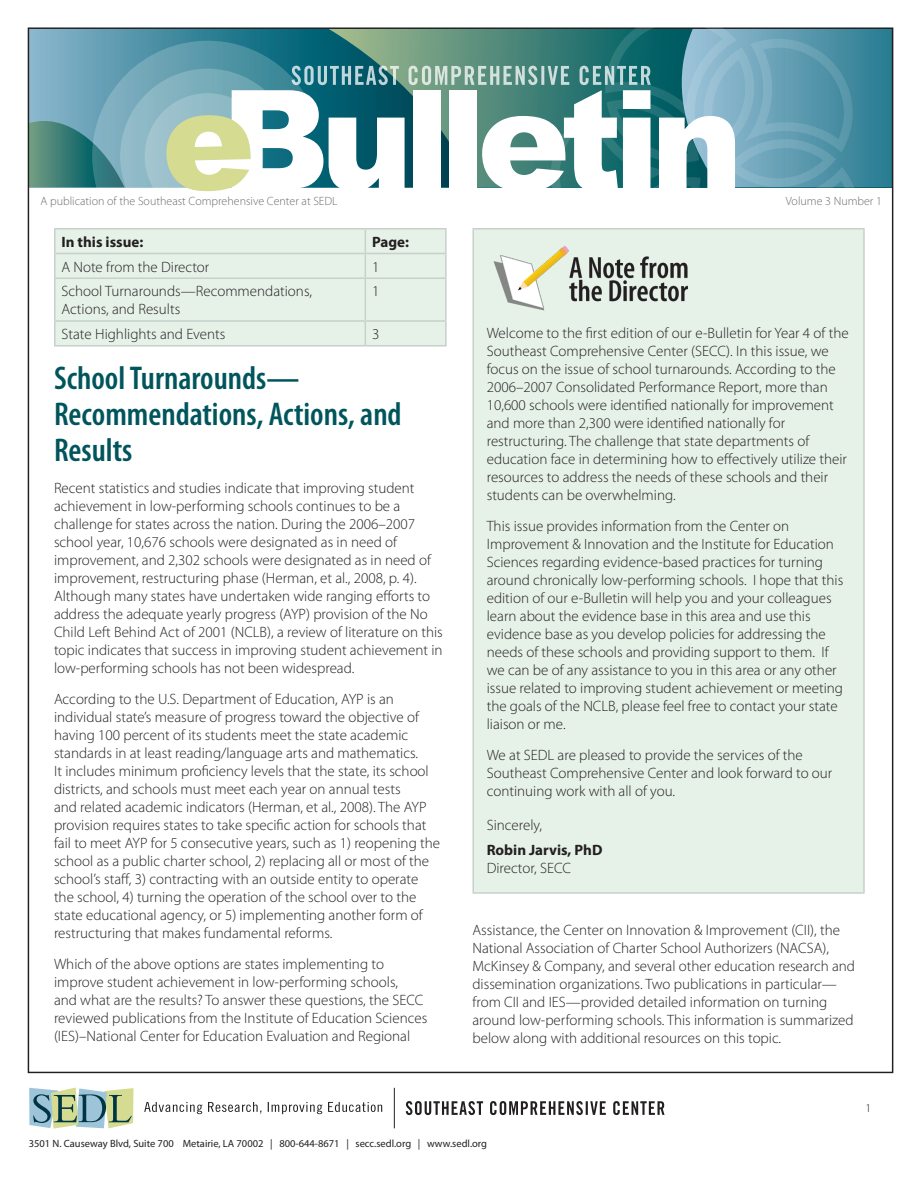
<style>
.page{position:relative;width:918px;height:1188px;background:#fff}
.page>*{position:absolute;margin:0;border:0;box-sizing:border-box;transform-origin:0 0}
.Section_Title{font:600 condensed 33px/36px "Myriad Pro";color:#00555c}
.General_Body{font:300 15px/18px "Myriad Pro";color:#231f20}
.t1{font:700 15px "Myriad Pro";color:#231f20}
.t2{font:300 12px "Myriad Pro";color:#6c6d70}
.t3{font:300 12px "Myriad Pro";color:#231f20}
.t4{font:10.5px "Myriad Pro";color:#231f20}
</style>
<div class="page">
<hr style="left:394px;top:1088px;width:1px;height:40px;background:#231f20">
<svg style="left:144px;top:1102px;width:238px;height:12px"></svg>
<svg style="left:29px;top:1088px;width:104px;height:41px;background:#a2bbaa"></svg>
<svg style="left:406px;top:1101px;width:259px;height:14px"></svg>
<svg style="left:29px;top:27px;width:863px;height:318px"></svg>
<hr style="left:445px;top:322px;width:2px;height:23px;background:#c7d1cb">
<hr style="left:54px;top:345px;width:311px;height:1px;background:#c7d1cb">
<hr style="left:365px;top:345px;width:82px;height:1px;background:#c7d1cb">
<div style="left:473px;top:229px;width:391px;height:664px;background:#e6f1e8"></div>
<hr style="left:472px;top:228px;width:393px;height:2px;background:#c7d1cb">
<hr style="left:472px;top:230px;width:2px;height:662px;background:#c7d1cb">
<hr style="left:863px;top:230px;width:2px;height:662px;background:#c7d1cb">
<hr style="left:472px;top:892px;width:393px;height:2px;background:#c7d1cb">
<img style="left:493px;top:246px;width:195px;height:65px">
<p class="t2" style="left:40px;top:194px;width:299px">A publication of the Southeast Comprehensive Center at SEDL</p>
<p class="t2" style="left:786px;top:194px;width:98px">Volume 3 Number 1</p>
<p class="t1" style="left:62px;top:232px;width:83px">In this issue:</p>
<p class="t1" style="left:372px;top:232px;width:38px">Page:</p>
<p class="General_Body" style="left:62px;top:257px;width:149px">A Note from the Director</p>
<p class="General_Body" style="left:372px;top:257px;width:9px">1</p>
<p class="General_Body" style="left:62px;top:282px;width:252px">School Turnarounds—Recommendations,<br>Actions, and Results</p>
<p class="General_Body" style="left:372px;top:282px;width:9px">1</p>
<p class="General_Body" style="left:62px;top:325px;width:165px">State Highlights and Events</p>
<p class="General_Body" style="left:372px;top:325px;width:9px">3</p>
<p class="Section_Title" style="left:54px;top:360px;width:349px">School Turnarounds—<br>Recommendations, Actions, and<br>Results</p>
<p class="General_Body" style="left:54px;top:479px;width:390px">Recent statistics and studies indicate that improving student achievement in low-performing schools continues to be a challenge for states across the nation. During the 2006–2007 school year, 10,676 schools were designated as in need of improvement, and 2,302 schools were designated as in need of improvement, restructuring phase (Herman, et al., 2008, p. 4).<br>Although many states have undertaken wide ranging efforts to address the adequate yearly progress (AYP) provision of the No Child Left Behind Act of 2001 (NCLB), a review of literature on this topic indicates that success in improving student achievement in low-performing schools has not been widespread.</p>
<p class="General_Body" style="left:54px;top:690px;width:388px">According to the U.S. Department of Education, AYP is an individual state’s measure of progress toward the objective of having 100 percent of its students meet the state academic standards in at least reading/language arts and mathematics.<br>It includes minimum proficiency levels that the state, its school districts, and schools must meet each year on annual tests<br>and related academic indicators (Herman, et al., 2008). The AYP provision requires states to take specific action for schools that fail to meet AYP for 5 consecutive years, such as 1) reopening the school as a public charter school, 2) replacing all or most of the school’s staff, 3) contracting with an outside entity to operate the school, 4) turning the operation of the school over to the state educational agency, or 5) implementing another form of restructuring that makes fundamental reforms.</p>
<p class="General_Body" style="left:54px;top:954px;width:375px">Which of the above options are states implementing to improve student achievement in low-performing schools,<br>and what are the results? To answer these questions, the SECC reviewed publications from the Institute of Education Sciences (IES)–National Center for Education Evaluation and Regional</p>
<p class="General_Body" style="left:487px;top:324px;width:363px">Welcome to the first edition of our e-Bulletin for Year 4 of the Southeast Comprehensive Center (SECC). In this issue, we focus on the issue of school turnarounds. According to the 2006–2007 Consolidated Performance Report, more than 10,600 schools were identified nationally for improvement and more than 2,300 were identified nationally for restructuring. The challenge that state departments of education face in determining how to effectively utilize their resources to address the needs of these schools and their students can be overwhelming.</p>
<p class="General_Body" style="left:487px;top:517px;width:358px">This issue provides information from the Center on Improvement &amp; Innovation and the Institute for Education Sciences regarding evidence-based practices for turning around chronically low-performing schools. I hope that this edition of our e-Bulletin will help you and your colleagues learn about the evidence base in this area and use this evidence base as you develop policies for addressing the needs of these schools and providing support to them. If we can be of any assistance to you in this area or any other issue related to improving student achievement or meeting the goals of the NCLB, please feel free to contact your state liaison or me.</p>
<p class="General_Body" style="left:487px;top:746px;width:347px">We at SEDL are pleased to provide the services of the<br>Southeast Comprehensive Center and look forward to our continuing work with all of you.</p>
<p class="General_Body" style="left:487px;top:816px;width:57px">Sincerely,</p>
<p class="t1" style="left:487px;top:840px;width:117px">Robin Jarvis, PhD</p>
<p class="General_Body" style="left:487px;top:859px;width:86px">Director, SECC</p>
<p class="General_Body" style="left:472px;top:921px;width:384px">Assistance, the Center on Innovation &amp; Improvement (CII), the National Association of Charter School Authorizers (NACSA), McKinsey &amp; Company, and several other education research and dissemination organizations. Two publications in particular— from CII and IES—provided detailed information on turning around low-performing schools. This information is summarized below along with additional resources on this topic.</p>
<p class="t4" style="left:29px;top:1137px;width:460px">3501 N. Causeway Blvd, Suite 700 Metairie, LA 70002 | 800-644-8671 | secc.sedl.org | www.sedl.org</p>
<p class="t3" style="left:866px;top:1100px;width:7px">1</p>
</div>
